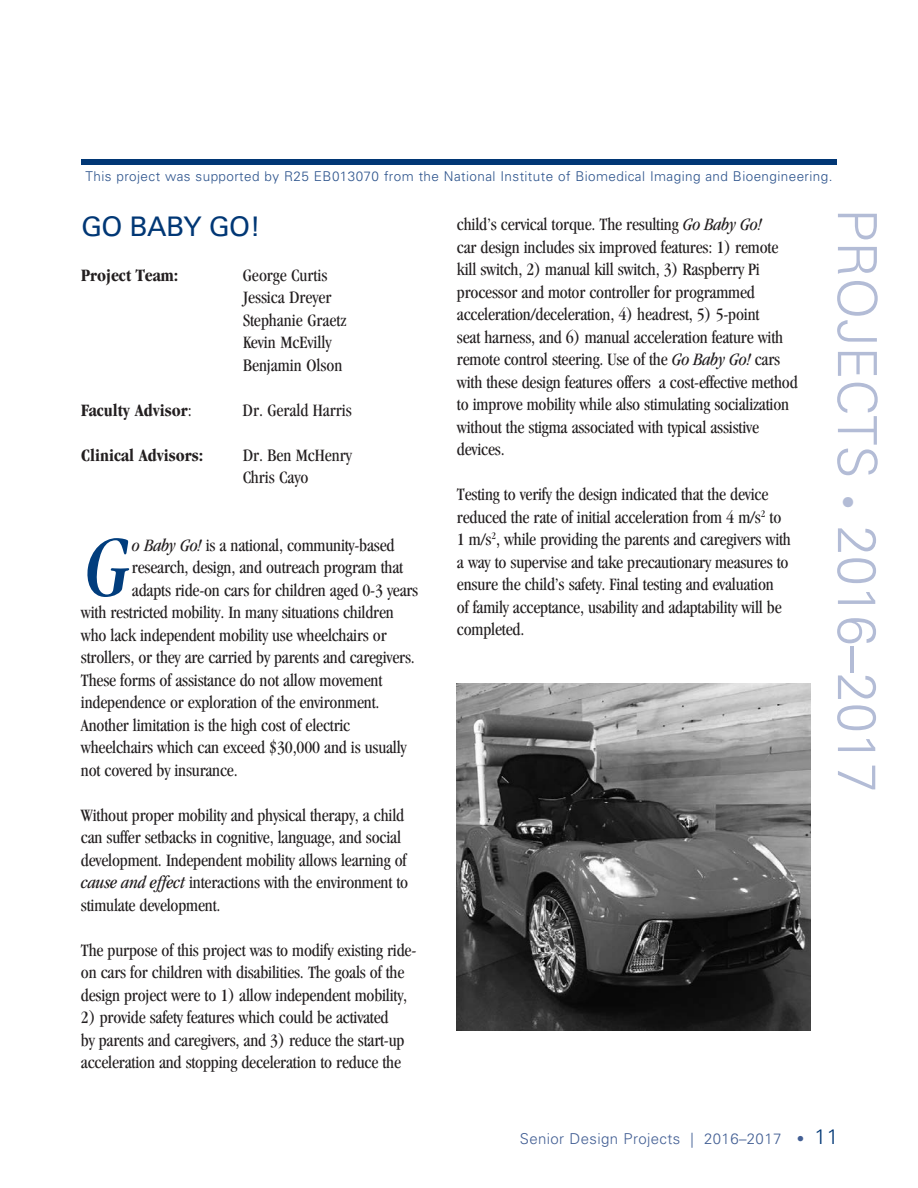
<style>
.page{position:relative;width:918px;height:1188px;background:#fff}
.page>*{position:absolute;margin:0;border:0;box-sizing:border-box;transform-origin:0 0}
.body_copy{font:italic condensed 89.4px "Garamond";color:#013d7d}
.t1{font:300 54px "Univers";color:#b3bcd6}
.body_copy-2{font:27px "Univers LT Std";letter-spacing:-.02em;color:#013775}
.body_copy-3{font:condensed 18px/22.5px "Garamond";letter-spacing:-.01em;color:#231f20}
.body_copy-4{font:700 condensed 18px "Garamond";color:#231f20}
.t2{font:300 15px "Univers LT Std";letter-spacing:.025em;color:#435f94}
.t3{font:300 13.5px "Univers";letter-spacing:.03em;color:#2c538c}
.s1{font-weight:400}
.s2{font-style:italic}
.s3{font-size:28.5px}
.s4{font-size:21px;color:#013775}
</style>
<div class="page">
<div style="left:81px;top:159px;width:756px;height:6px;background:#013775"></div>
<img style="left:457px;top:684px;width:354px;height:346px">
<p class="t3" style="left:86px;top:169px;width:748px">This project was supported by R25 EB013070 from the National Institute of Biomedical Imaging and Bioengineering.</p>
<p class="body_copy-2" style="left:81px;top:210px;width:181px">GO BABY GO!</p>
<p class="body_copy-4" style="left:81px;top:265px;width:99px">Project Team:</p>
<p class="body_copy-3" style="left:243px;top:263px;width:86px">George Curtis</p>
<p class="body_copy-3" style="left:243px;top:286px;width:90px">Jessica Dreyer</p>
<p class="body_copy-3" style="left:243px;top:308px;width:105px">Stephanie Graetz<br>Kevin McEvilly</p>
<p class="body_copy-3" style="left:243px;top:353px;width:101px">Benjamin Olson</p>
<p class="body_copy-4" style="left:81px;top:400px;width:112px">Faculty Advisor<span class="s1">:</span></p>
<p class="body_copy-3" style="left:243px;top:398px;width:110px">Dr. Gerald Harris</p>
<p class="body_copy-4" style="left:81px;top:445px;width:124px">Clinical Advisors:</p>
<p class="body_copy-3" style="left:243px;top:443px;width:110px">Dr. Ben McHenry<br>Chris Cayo</p>
<p class="body_copy" style="left:81px;top:517px;width:62px">G</p>
<p class="body_copy-3" style="left:132px;top:533px;width:264px"><span class="s2">o Baby Go!</span> is a national, community-based</p>
<p class="body_copy-3" style="left:132px;top:556px;width:273px">research, design, and outreach program that</p>
<p class="body_copy-3" style="left:132px;top:578px;width:288px">adapts ride-on cars for children aged 0-3 years</p>
<p class="body_copy-3" style="left:81px;top:601px;width:314px">with restricted mobility. In many situations children</p>
<p class="body_copy-3" style="left:81px;top:623px;width:307px">who lack independent mobility use wheelchairs or</p>
<p class="body_copy-3" style="left:81px;top:646px;width:335px">strollers, or they are carried by parents and caregivers.</p>
<p class="body_copy-3" style="left:81px;top:668px;width:303px">These forms of assistance do not allow movement</p>
<p class="body_copy-3" style="left:81px;top:691px;width:300px">independence or exploration of the environment.</p>
<p class="body_copy-3" style="left:81px;top:713px;width:271px">Another limitation is the high cost of electric</p>
<p class="body_copy-3" style="left:81px;top:736px;width:327px">wheelchairs which can exceed $30,000 and is usually</p>
<p class="body_copy-3" style="left:81px;top:758px;width:158px">not covered by insurance.</p>
<p class="body_copy-3" style="left:81px;top:803px;width:329px">Without proper mobility and physical therapy, a child can suffer setbacks in cognitive, language, and social development. Independent mobility allows learning of <span class="s2">cause and effect</span> interactions with the environment to stimulate development.</p>
<p class="body_copy-3" style="left:81px;top:938px;width:337px">The purpose of this project was to modify existing ride&shy;on cars for children with disabilities. The goals of the design project were to 1) allow independent mobility,</p>
<p class="body_copy-3" style="left:81px;top:1006px;width:325px">2) provide safety features which could be activated by parents and caregivers, and 3) reduce the start-up acceleration and stopping deceleration to reduce the</p>
<p class="body_copy-3" style="left:457px;top:213px;width:342px">child’s cervical torque. The resulting <span class="s2">Go Baby Go!<br></span>car design includes six improved features: 1) remote kill switch, 2) manual kill switch, 3) Raspberry Pi processor and motor controller for programmed acceleration/deceleration, 4) headrest, 5) 5-point<br>seat harness, and 6) manual acceleration feature with remote control steering. Use of the <span class="s2">Go Baby Go!</span> cars with these design features offers a cost-effective method to improve mobility while also stimulating socialization without the stigma associated with typical assistive devices.</p>
<p class="body_copy-3" style="left:457px;top:483px;width:336px">Testing to verify the design indicated that the device reduced the rate of initial acceleration from 4 m/s<sup>2</sup> to 1 m/s<sup>2</sup>, while providing the parents and caregivers with a way to supervise and take precautionary measures to ensure the child’s safety. Final testing and evaluation<br>of family acceptance, usability and adaptability will be completed.</p>
<p class="t1" style="left:890px;top:208px;width:586px;rotate:90deg">PROJECTS <span class="s3">•</span> 2016–2017</p>
<p class="t2" style="left:520px;top:1130px;width:320px">Senior Design Projects | 2016–2017 • <span class="s4">11</span></p>
</div>
